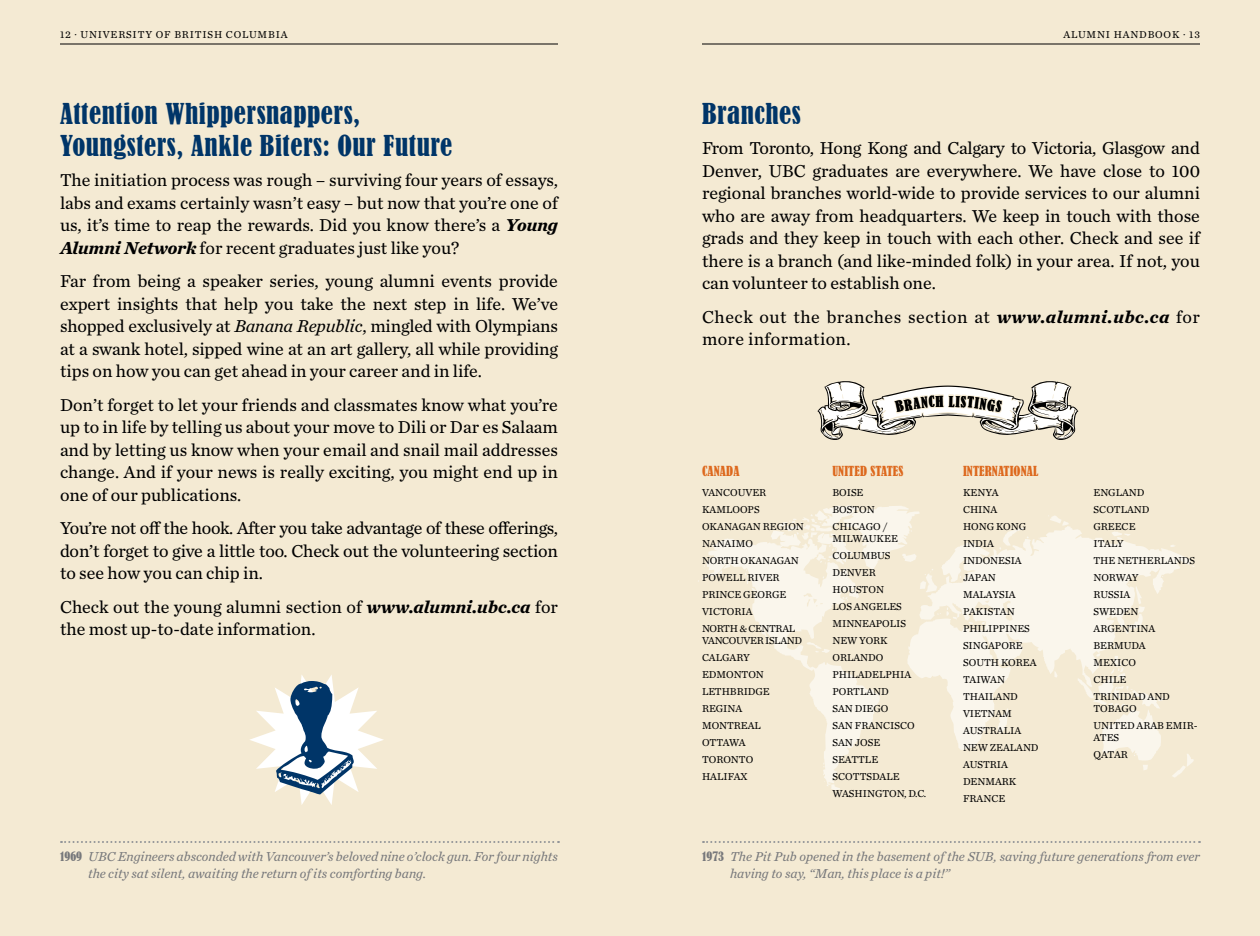
<style>
.page{position:relative;width:1260px;height:936px;background:#fff}
.page>*{position:absolute;margin:0;border:0;box-sizing:border-box;transform-origin:0 0}
.t1{font:condensed 27px/32px "Bernard";letter-spacing:.02em;color:#003568}
.t2{font:18px/22.4px "Chronicle Text G2";color:#000;text-align:justify}
.t3{font:italic 13.6px/17.4px "Chronicle Text G2";color:#77787b}
.t4{font:condensed 13px "Bernard";letter-spacing:.01em;color:#dd691e}
.t5{font:10.4px/17px "Chronicle Text G2";letter-spacing:.085em;color:#000}
.t6{font:10.4px/17px "Chronicle Text G2";letter-spacing:.04em;color:#000}
.s1{font-weight:700;font-style:italic}
.s2{font-style:italic}
.s3{font-family:"Bernard";font-style:normal;font-stretch:condensed;font-size:12px}
</style>
<div class="page">
<div style="left:0;top:0;width:630px;height:936px;background:#f4ead3"></div>
<div style="left:630px;top:0;width:630px;height:936px;background:#f4ead3"></div>
<hr style="left:60px;top:44px;width:498px;height:1px;background:#000">
<hr style="left:702px;top:44px;width:498px;height:1px;background:#000">
<svg style="left:703px;top:841px;width:497px;height:2px"></svg>
<svg style="left:61px;top:841px;width:498px;height:2px"></svg>
<svg style="left:698px;top:514px;width:496px;height:276px"></svg>
<svg style="left:250px;top:675px;width:134px;height:130px"></svg>
<svg style="left:817px;top:381px;width:261px;height:230px"></svg>
<p class="t5" style="left:60px;top:26px;width:228px">12 · University of British Columbia</p>
<p class="t5" style="left:1063px;top:26px;width:138px">Alumni Handbook · 13</p>
<h1 class="t1" style="left:60px;top:98px;width:394px">Attention Whippersnappers,<br>Youngsters, Ankle Biters: Our Future</h1>
<p class="t2" style="left:60px;top:168px;width:501px">The initiation process was rough – surviving four years of essays, labs and exams certainly wasn’t easy – but now that you’re one of us, it’s time to reap the rewards. Did you know there’s a <span class="s1">Young Alumni Network</span> for recent graduates just like you?</p>
<p class="t2" style="left:60px;top:269px;width:500px">Far from being a speaker series, young alumni events provide expert insights that help you take the next step in life. We’ve shopped exclusively at <span class="s2">Banana Republic</span>, mingled with Olympians at a swank hotel, sipped wine at an art gallery, all while providing tips on how you can get ahead in your career and in life.</p>
<p class="t2" style="left:60px;top:393px;width:500px">Don’t forget to let your friends and classmates know what you’re up to in life by telling us about your move to Dili or Dar es Salaam and by letting us know when your email and snail mail addresses change. And if your news is really exciting, you might end up in one of our publications.</p>
<p class="t2" style="left:60px;top:516px;width:499px">You’re not off the hook. After you take advantage of these offerings, don’t forget to give a little too. Check out the volunteering section to see how you can chip in.</p>
<p class="t2" style="left:60px;top:595px;width:500px">Check out the young alumni section of <span class="s1">www.alumni.ubc.ca</span> for the most up-to-date information.</p>
<p class="t3" style="left:88px;top:847px;width:471px;text-indent:-28px"><span class="s3">1969</span> UBC Engineers absconded with Vancouver’s beloved nine o’clock gun. For four nights the city sat silent, awaiting the return of its comforting bang.</p>
<h1 class="t1" style="left:702px;top:98px;width:100px">Branches</h1>
<p class="t2" style="left:702px;top:136px;width:501px">From Toronto, Hong Kong and Calgary to Victoria, Glasgow and Denver, UBC graduates are everywhere. We have close to 100 regional branches world-wide to provide services to our alumni who are away from headquarters. We keep in touch with those grads and they keep in touch with each other. Check and see if there is a branch (and like-minded folk) in your area. If not, you can volunteer to establish one.</p>
<p class="t2" style="left:702px;top:305px;width:500px">Check out the branches section at <span class="s1">www.alumni.ubc.ca</span> for more information.</p>
<p class="t4" style="left:702px;top:463px;width:39px">Canada</p>
<p class="t5" style="left:702px;top:483px;width:103px">Vanc ouver<br>Kamloops<br>Okanagan Region<br>Nanaimo<br>North Okanagan<br>Powell River<br>Prince George<br>Victoria<br>North &amp; Central</p>
<p class="t5" style="left:702px;top:631px;width:102px">Vancouver Island<br>Calgary<br>Edmonton<br>Lethbridge<br>Regina<br>Montreal<br>Ottawa<br>Toronto<br>Halifax</p>
<p class="t4" style="left:832px;top:463px;width:45px">United Stat</p>
<p class="t4" style="left:893px;top:463px;width:12px">es</p>
<p class="t6" style="left:832px;top:483px;width:56px">Boise<br>Boston<br>Chicago /</p>
<p class="t5" style="left:832px;top:529px;width:95px">Milwaukee<br>Columbus<br>Denver<br>Houston<br>Los Angeles<br>Minneapolis<br>New York<br>Orlando<br>Philadelphia<br>Portland<br>San Diego<br>San Francisco<br>San Jose<br>Seattle<br>Scottsdale<br>Washington, D.C.</p>
<p class="t4" style="left:963px;top:463px;width:42px">Internatio</p>
<p class="t4" style="left:1021px;top:463px;width:19px">nal</p>
<p class="t5" style="left:963px;top:483px;width:77px">Kenya<br>China<br>Hong Kong<br>India<br>Indonesia<br>Japan<br>Malaysia<br>Pakistan<br>Philippines<br>Singapore<br>South Korea<br>Taiwan<br>Thailand<br>Vietnam<br>Australia<br>New Zealand<br>Austria<br>Denmark<br>France</p>
<p class="t5" style="left:1094px;top:483px;width:103px">England<br>SCotland<br>Greece<br>Italy<br>The Netherlands<br>Norway<br>Russia<br>Sweden<br>Argentina<br>Bermuda<br>Mexico<br>Chile<br>Trinidad and</p>
<p class="t5" style="left:1094px;top:699px;width:106px">Tobago<br>United Arab Emir-</p>
<p class="t5" style="left:1094px;top:728px;width:35px">ates<br>Qatar</p>
<p class="t3" style="left:730px;top:847px;width:471px;text-indent:-28px"><span class="s3">1973</span> The Pit Pub opened in the basement of the SUB, saving future generations from ever having to say, “Man, this place is a pit!”</p>
</div>
